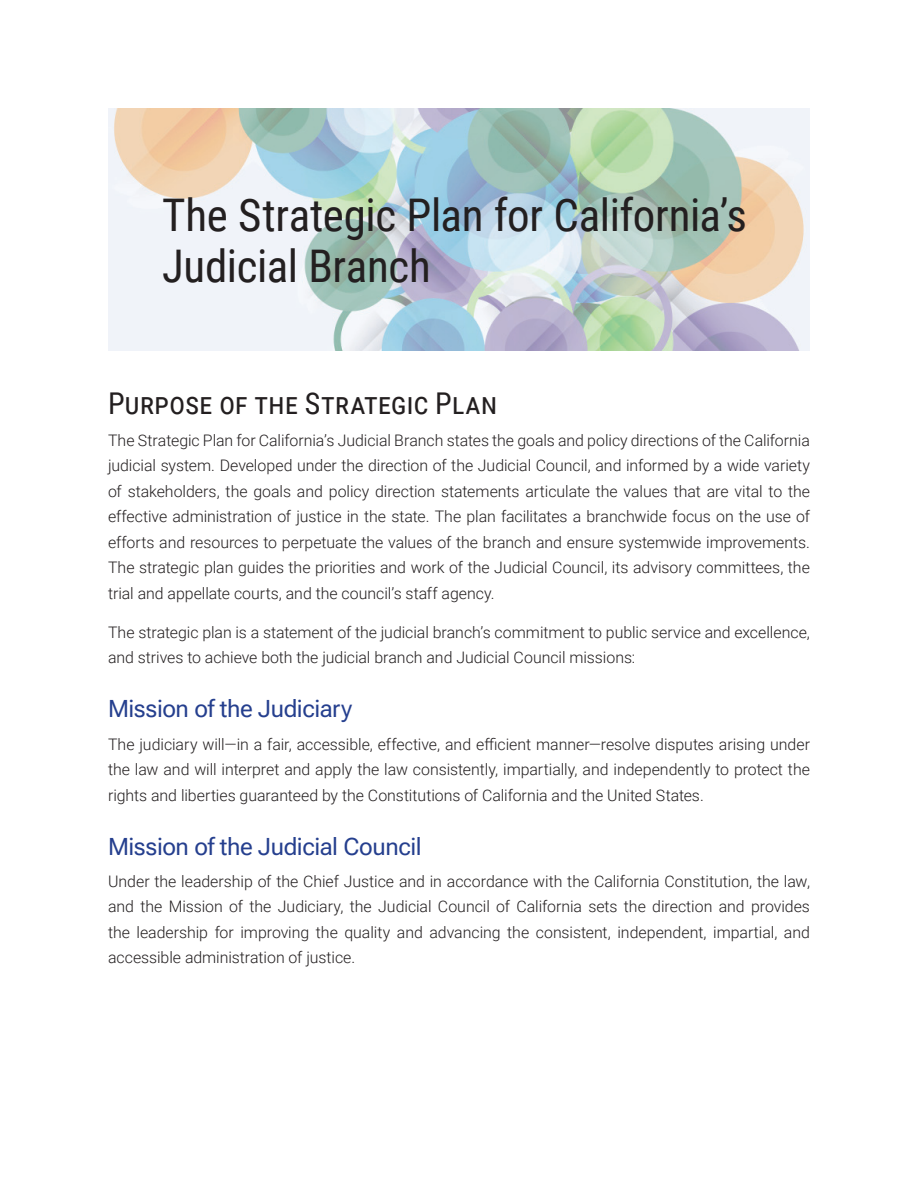
<style>
.page{position:relative;width:918px;height:1188px;background:#fff}
.page>*{position:absolute;margin:0;border:0;box-sizing:border-box;transform-origin:0 0}
.t1{font:45px/51px "Roboto Condensed";letter-spacing:-.01em;color:#231f20}
.t2{font:30px "Roboto Condensed";letter-spacing:.015em;color:#231f20}
.t3{font:24px "Roboto Flex";letter-spacing:-.02em;color:#253f8e}
.t4{font:300 15.9px/25.5px "Roboto";color:#231f20;text-align:justify}
</style>
<div class="page">
<img style="left:108px;top:109px;width:702px;height:242px">
<h1 class="t1" style="left:162px;top:188px;width:587px">The Strategic Plan for California’s<br>Judicial Branch</h1>
<h2 class="t2" style="left:108px;top:382px;width:391px">Purpose of the Strategic Plan</h2>
<p class="t4" style="left:108px;top:427px;width:704px">The Strategic Plan for California’s Judicial Branch states the goals and policy directions of the California judicial system. Developed under the direction of the Judicial Council, and informed by a wide variety of stakeholders, the goals and policy direction statements articulate the values that are vital to the effective administration of justice in the state. The plan facilitates a branchwide focus on the use of efforts and resources to perpetuate the values of the branch and ensure systemwide improvements.<br>The strategic plan guides the priorities and work of the Judicial Council, its advisory committees, the trial and appellate courts, and the council’s staff agency.</p>
<p class="t4" style="left:108px;top:619px;width:704px">The strategic plan is a statement of the judicial branch’s commitment to public service and excellence, and strives to achieve both the judicial branch and Judicial Council missions:</p>
<h3 class="t3" style="left:108px;top:689px;width:246px">Mission of the Judiciary</h3>
<p class="t4" style="left:108px;top:731px;width:704px">The judiciary will—in a fair, accessible, effective, and efficient manner—resolve disputes arising under the law and will interpret and apply the law consistently, impartially, and independently to protect the rights and liberties guaranteed by the Constitutions of California and the United States.</p>
<h3 class="t3" style="left:108px;top:826px;width:315px">Mission of the Judicial Council</h3>
<p class="t4" style="left:108px;top:868px;width:704px">Under the leadership of the Chief Justice and in accordance with the California Constitution, the law, and the Mission of the Judiciary, the Judicial Council of California sets the direction and provides the leadership for improving the quality and advancing the consistent, independent, impartial, and accessible administration of justice.</p>
</div>
